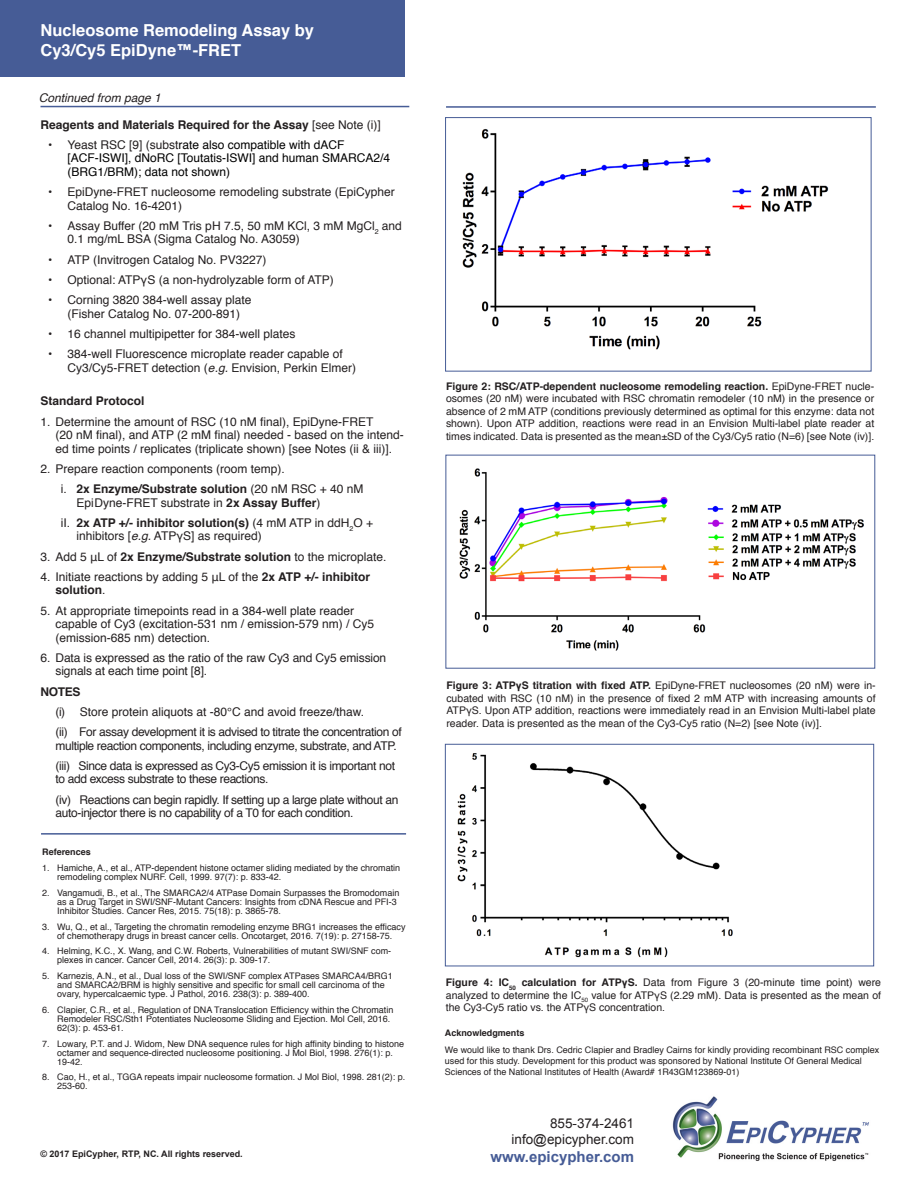
<style>
.page{position:relative;width:918px;height:1188px;background:#fff}
.page>*{position:absolute;margin:0;border:0;box-sizing:border-box;transform-origin:0 0}
.t1{font:700 16.5px/19.8px "Helvetica";color:#fff}
.t2{font:700 15px "Arial";color:#465c96}
.t3{font:13.5px "Arial";color:#231f20}
.Paragraph_Style_2{font:12px/13.5px "Helvetica";color:#231f20}
.Paragraph_Style_2-2{font:12px/13.5px "Helvetica";letter-spacing:-.03em;color:#231f20}
.t4{font:12px/13.5px "Helvetica";color:#000}
.Paragraph_Style_2-3{font:700 12px "Helvetica";color:#231f20}
.t5{font:italic 12px "Helvetica";color:#231f20}
.t6{font:10.5px/12.6px "Helvetica";color:#231f20;text-align:justify}
.Paragraph_Style_2-4{font:9px/9px "Helvetica";color:#231f20}
.t7{font:700 9px "Arial";color:#231f20}
.Paragraph_Style_2-5{font:700 9px "Helvetica";color:#231f20}
.s1{font-weight:400}
.s2{color:#231f20}
.s3{font-style:italic}
.s4{font-weight:700}
</style>
<div class="page">
<div style="left:0;top:0;width:405px;height:77px;background:#465c96"></div>
<img style="left:672px;top:1096px;width:197px;height:65px">
<hr style="left:40px;top:106px;width:369px;height:1px;background:#465c96">
<hr style="left:446px;top:106px;width:430px;height:2px;background:#465c96">
<hr style="left:41px;top:833px;width:365px;height:2px;background:#465c96">
<img style="left:462px;top:129px;width:367px;height:221px">
<div style="left:445px;top:117px;width:427px;height:255px;border:1px solid #465c96"></div>
<div style="left:446px;top:455px;width:429px;height:214px;border:1px solid #465c96"></div>
<img style="left:457px;top:753px;width:276px;height:205px">
<div style="left:445px;top:744px;width:429px;height:222px;border:1px solid #465c96"></div>
<img style="left:459px;top:468px;width:405px;height:183px">
<p class="t1" style="left:40px;top:21px;width:275px">Nucleosome Remodeling Assay by<br>Cy3/Cy5 EpiDyne™-FRET</p>
<p class="t5" style="left:39px;top:88px;width:124px">Continued from page 1</p>
<p class="Paragraph_Style_2-3" style="left:40px;top:115px;width:342px">Reagents and Materials Required for the Assay <span class="s1">[see Note (i)]</span></p>
<p class="t4" style="left:68px;top:138px;width:324px;text-indent:-20px"><span class="s2">• Yeast RSC [9] (subst</span>rate also compatible with dACF [ACF-ISWI], dNoRC [Toutatis-ISWI] and human SMARCA2/4 (BRG1/BRM); data not shown)</p>
<p class="Paragraph_Style_2" style="left:68px;top:185px;width:329px;text-indent:-20px">• EpiDyne-FRET nucleosome remodeling substrate (EpiCypher<br>Catalog No. 16-4201)</p>
<p class="Paragraph_Style_2" style="left:68px;top:219px;width:336px;text-indent:-20px">• Assay Buffer (20 mM Tris pH 7.5, 50 mM KCl, 3 mM MgCl<sub>2</sub> and<br>0.1 mg/mL BSA (Sigma Catalog No. A3059)</p>
<p class="Paragraph_Style_2" style="left:48px;top:253px;width:220px">• ATP (Invitrogen Catalog No. PV3227)</p>
<p class="Paragraph_Style_2" style="left:48px;top:273px;width:287px">• Optional: ATPγS (a non-hydrolyzable form of ATP)</p>
<p class="Paragraph_Style_2" style="left:68px;top:293px;width:186px;text-indent:-20px">• Corning 3820 384-well assay plate (Fisher Catalog No. 07-200-891)</p>
<p class="Paragraph_Style_2" style="left:48px;top:327px;width:249px">• 16 channel multipipetter for 384-well plates</p>
<p class="Paragraph_Style_2" style="left:68px;top:347px;width:290px;text-indent:-20px">• 384-well Fluorescence microplate reader capable of<br>Cy3/Cy5-FRET detection (<span class="s3">e.g.</span> Envision, Perkin Elmer)</p>
<p class="Paragraph_Style_2-3" style="left:41px;top:391px;width:106px">Standard Protocol</p>
<p class="Paragraph_Style_2" style="left:56px;top:415px;width:350px;text-indent:-15px">1. Determine the amount of RSC (10 nM final), EpiDyne-FRET<br>(20 nM final), and ATP (2 mM final) needed - based on the intend&shy;ed time points / replicates (triplicate shown) [see Notes (ii &amp; iii)].</p>
<p class="Paragraph_Style_2" style="left:41px;top:462px;width:246px">2. Prepare reaction components (room temp).</p>
<p class="Paragraph_Style_2" style="left:76px;top:482px;width:289px;text-indent:-16px">i. <span class="s4">2x Enzyme/Substrate solution</span> (20 nM RSC + 40 nM<br>EpiDyne-FRET substrate in <span class="s4">2x Assay Buffer</span>)</p>
<p class="Paragraph_Style_2" style="left:76px;top:516px;width:298px;text-indent:-16px">iI. <span class="s4">2x ATP +/- inhibitor solution(s)</span> (4 mM ATP in ddH<sub>2</sub>O + inhibitors [<span class="s3">e.g.</span> ATPγS] as required)</p>
<p class="Paragraph_Style_2" style="left:41px;top:550px;width:348px">3. Add 5 μL of <span class="s4">2x Enzyme/Substrate solution</span> to the microplate.</p>
<p class="Paragraph_Style_2" style="left:56px;top:570px;width:316px;text-indent:-15px">4. Initiate reactions by adding 5 μL of the <span class="s4">2x ATP +/- inhibitor solution</span>.</p>
<p class="Paragraph_Style_2" style="left:56px;top:604px;width:320px;text-indent:-15px">5. At appropriate timepoints read in a 384-well plate reader capable of Cy3 (excitation-531 nm / emission-579 nm) / Cy5 (emission-685 nm) detection.</p>
<p class="Paragraph_Style_2" style="left:56px;top:651px;width:332px;text-indent:-15px">6. Data is expressed as the ratio of the raw Cy3 and Cy5 emission signals at each time point [8].</p>
<p class="Paragraph_Style_2-3" style="left:41px;top:682px;width:41px">NOTES</p>
<p class="Paragraph_Style_2" style="left:55px;top:705px;width:310px">(i) Store protein aliquots at -80°C and avoid freeze/thaw.</p>
<p class="Paragraph_Style_2-2" style="left:56px;top:725px;width:348px">(ii) For assay development it is advised to titrate the concentration of multiple reaction components, including enzyme, substrate, and ATP.</p>
<p class="Paragraph_Style_2-2" style="left:56px;top:759px;width:341px">(iii) Since data is expressed as Cy3-Cy5 emission it is important not to add excess substrate to these reactions.</p>
<p class="Paragraph_Style_2-2" style="left:56px;top:793px;width:345px">(iv) Reactions can begin rapidly. If setting up a large plate without an auto-injector there is no capability of a T0 for each condition.</p>
<p class="Paragraph_Style_2-5" style="left:42px;top:845px;width:50px">References</p>
<p class="Paragraph_Style_2-4" style="left:57px;top:864px;width:345px;text-indent:-15px">1. Hamiche, A., et al., ATP-dependent histone octamer sliding mediated by the chromatin remodeling complex NURF. Cell, 1999. 97(7): p. 833-42.</p>
<p class="Paragraph_Style_2-4" style="left:57px;top:889px;width:344px;text-indent:-15px">2. Vangamudi, B., et al., The SMARCA2/4 ATPase Domain Surpasses the Bromodomain as a Drug Target in SWI/SNF-Mutant Cancers: Insights from cDNA Rescue and PFI-3<br>Inhibitor Studies. Cancer Res, 2015. 75(18): p. 3865-78.</p>
<p class="Paragraph_Style_2-4" style="left:42px;top:922px;width:365px;text-align:center">3. Wu, Q., et al., Targeting the chromatin remodeling enzyme BRG1 increases the efficacy of chemotherapy drugs in breast cancer cells. Oncotarget, 2016. 7(19): p. 27158-75.</p>
<p class="Paragraph_Style_2-4" style="left:57px;top:947px;width:335px;text-indent:-15px">4. Helming, K.C., X. Wang, and C.W. Roberts, Vulnerabilities of mutant SWI/SNF com&shy;plexes in cancer. Cancer Cell, 2014. 26(3): p. 309-17.</p>
<p class="Paragraph_Style_2-4" style="left:57px;top:972px;width:337px;text-indent:-15px">5. Karnezis, A.N., et al., Dual loss of the SWI/SNF complex ATPases SMARCA4/BRG1 and SMARCA2/BRM is highly sensitive and specific for small cell carcinoma of the ovary, hypercalcaemic type. J Pathol, 2016. 238(3): p. 389-400.</p>
<p class="Paragraph_Style_2-4" style="left:57px;top:1006px;width:338px;text-indent:-15px">6. Clapier, C.R., et al., Regulation of DNA Translocation Efficiency within the Chromatin<br>Remodeler RSC/Sth1 Potentiates Nucleosome Sliding and Ejection. Mol Cell, 2016.<br>62(3): p. 453-61.</p>
<p class="Paragraph_Style_2-4" style="left:57px;top:1039px;width:348px;text-indent:-15px">7. Lowary, P.T. and J. Widom, New DNA sequence rules for high affinity binding to histone octamer and sequence-directed nucleosome positioning. J Mol Biol, 1998. 276(1): p.<br>19-42.</p>
<p class="Paragraph_Style_2-4" style="left:57px;top:1073px;width:349px;text-indent:-15px">8. Cao, H., et al., TGGA repeats impair nucleosome formation. J Mol Biol, 1998. 281(2): p.<br>253-60.</p>
<p class="t7" style="left:40px;top:1148px;width:204px">© 2017 EpiCypher, RTP, NC. All rights reserved.</p>
<p class="t6" style="left:446px;top:380px;width:430px"><span class="s4">Figure 2: RSC/ATP-dependent nucleosome remodeling reaction.</span> EpiDyne-FRET nucle&shy;osomes (20 nM) were incubated with RSC chromatin remodeler (10 nM) in the presence or absence of 2 mM ATP (conditions previously determined as optimal for this enzyme: data not shown). Upon ATP addition, reactions were read in an Envision Multi-label plate reader at times indicated. Data is presented as the mean±SD of the Cy3/Cy5 ratio (N=6) [see Note (iv)].</p>
<p class="t6" style="left:446px;top:679px;width:431px"><span class="s4">Figure 3: ATPγS titration with fixed ATP.</span> EpiDyne-FRET nucleosomes (20 nM) were in&shy;cubated with RSC (10 nM) in the presence of fixed 2 mM ATP with increasing amounts of ATPγS. Upon ATP addition, reactions were immediately read in an Envision Multi-label plate reader. Data is presented as the mean of the Cy3-Cy5 ratio (N=2) [see Note (iv)].</p>
<p class="t6" style="left:446px;top:977px;width:437px"><span class="s4">Figure 4: IC</span><sub>50</sub> <span class="s4">calculation for ATPγS.</span> Data from Figure 3 (20-minute time point) were analyzed to determine the IC<sub>50</sub> value for ATPγS (2.29 mM). Data is presented as the mean of the Cy3-Cy5 ratio vs. the ATPγS concentration.</p>
<p class="Paragraph_Style_2-5" style="left:445px;top:1025px;width:81px">Acknowledgments</p>
<p class="Paragraph_Style_2-4" style="left:445px;top:1045px;width:436px;line-height:10.8px">We would like to thank Drs. Cedric Clapier and Bradley Cairns for kindly providing recombinant RSC complex used for this study. Development for this product was sponsored by National Institute Of General Medical<br>Sciences of the National Institutes of Health (Award# 1R43GM123869-01)</p>
<p class="t3" style="left:550px;top:1114px;width:86px">855-374-2461</p>
<p class="t3" style="left:512px;top:1130px;width:124px">info@epicypher.com</p>
<p class="t2" style="left:490px;top:1147px;width:145px">www.epicypher.com</p>
</div>
